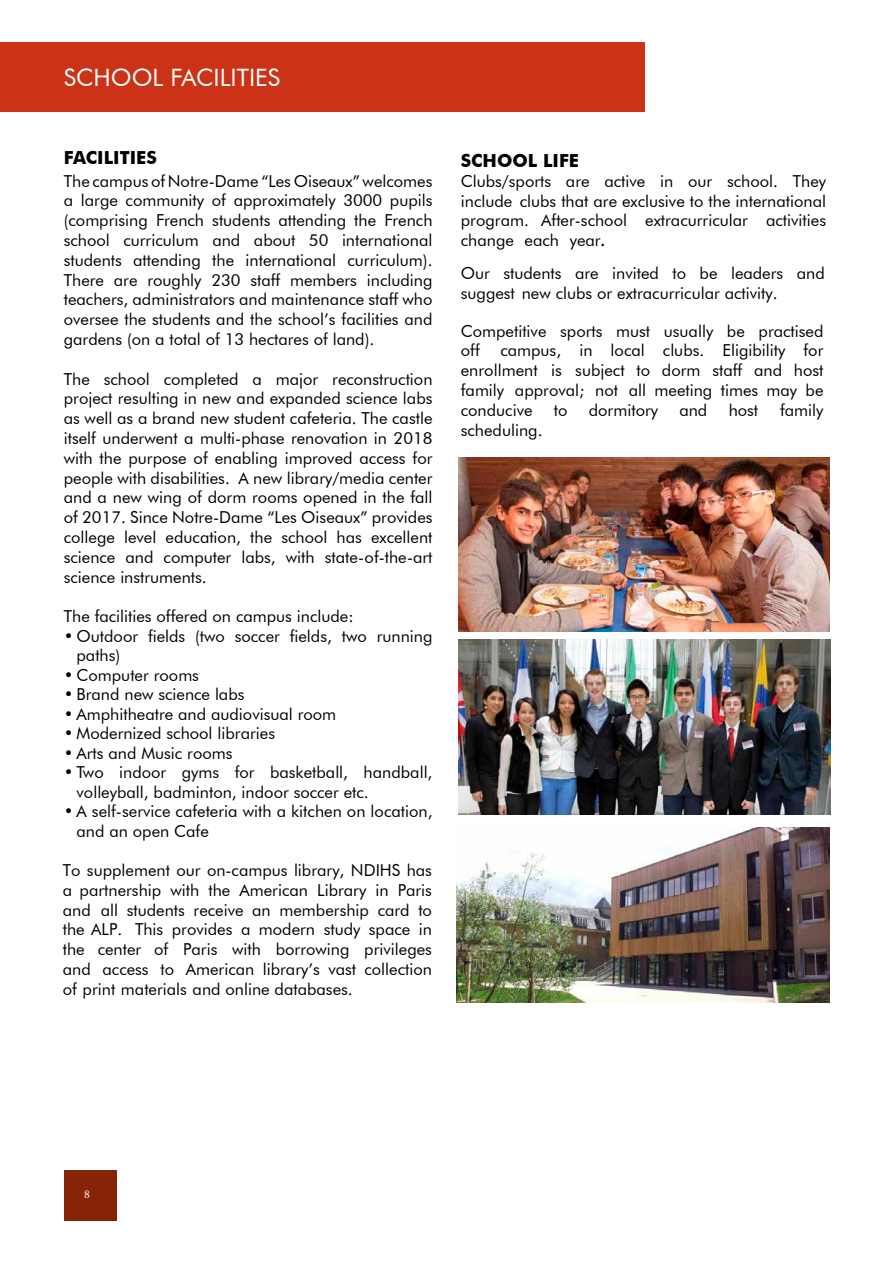
<style>
.page{position:relative;width:893px;height:1263px;background:#fff}
.page>*{position:absolute;margin:0;border:0;box-sizing:border-box;transform-origin:0 0}
.t1{font:24px "Futura BT";color:#fff}
.t2{font:700 18px "Futura BT";color:#000}
.t3{font:16.5px/19.8px "Futura BT";color:#000;text-align:justify}
.t4{font:12px "Minion Pro";color:#fff}
.s1{font-family:"Minion Pro";font-weight:700}
</style>
<div class="page">
<div style="left:0;top:42px;width:645px;height:70px;background:#cb3216"></div>
<div style="left:64px;top:1170px;width:52px;height:50px;background:#872306"></div>
<img style="left:459px;top:457px;width:370px;height:175px">
<img style="left:458px;top:640px;width:372px;height:174px">
<img style="left:457px;top:827px;width:372px;height:175px">
<h1 class="t1" style="left:64px;top:63px;width:218px">SCHOOL FACILITIES</h1>
<p class="t2" style="left:64px;top:147px;width:95px">FACILITIES</p>
<p class="t3" style="left:64px;top:171px;width:370px">The campus of Notre-Dame “Les Oiseaux” welcomes a large community of approximately 3000 pupils (comprising French students attending the French school curriculum and about 50 international students attending the international curriculum).<br>There are roughly 230 staff members including teachers, administrators and maintenance staff who oversee the students and the school’s facilities and gardens (on a total of 13 hectares of land).</p>
<p class="t3" style="left:64px;top:369px;width:370px">The school completed a major reconstruction project resulting in new and expanded science labs as well as a brand new student cafeteria. The castle itself underwent a multi-phase renovation in 2018 with the purpose of enabling improved access for people with disabilities. A new library/media center and a new wing of dorm rooms opened in the fall of 2017. Since Notre-Dame “Les Oiseaux” provides college level education, the school has excellent science and computer labs, with state-of-the-art science instruments.</p>
<p class="t3" style="left:64px;top:606px;width:291px">The facilities offered on campus include:</p>
<p class="t3" style="left:77px;top:626px;width:357px;text-indent:-13px">• Outdoor fields (two soccer fields, two running paths)</p>
<p class="t3" style="left:64px;top:665px;width:137px">• Computer rooms</p>
<p class="t3" style="left:64px;top:684px;width:182px">• Brand new science labs</p>
<p class="t3" style="left:64px;top:704px;width:274px">• Amphitheatre and audiovisual room</p>
<p class="t3" style="left:64px;top:723px;width:213px">• Modernized school libraries</p>
<p class="t3" style="left:64px;top:743px;width:170px">• Arts and Music rooms</p>
<p class="t3" style="left:77px;top:762px;width:357px;text-indent:-13px">• Two indoor gyms for basketball, handball, volleyball, badminton, indoor soccer etc.</p>
<p class="t3" style="left:77px;top:801px;width:357px;text-indent:-13px">• A self-service cafeteria with a kitchen on location, and an open Cafe</p>
<p class="t3" style="left:63px;top:860px;width:371px">To supplement our on-campus library, NDIHS has a partnership with the American Library in Paris and all students receive an membership card to the ALP. This provides a modern study space in the center of Paris with borrowing privileges and access to American library’s vast collection of print materials and online databases.</p>
<p class="t2" style="left:461px;top:149px;width:120px">SCHOOL LIFE</p>
<p class="t3" style="left:461px;top:171px;width:367px">Clubs/sports are active in our school. They include clubs that are exclusive to the international program. After-school extracurricular activities change each year<span class="s1">.</span></p>
<p class="t3" style="left:461px;top:263px;width:365px">Our students are invited to be leaders and suggest new clubs or extracurricular activity.</p>
<p class="t3" style="left:461px;top:321px;width:364px">Competitive sports must usually be practised off</p>
<p class="t3" style="left:461px;top:341px;width:364px;text-indent:40px">campus, in local clubs. Eligibility for enrollment is subject to dorm staff and host family approval; not all meeting times may be conducive</p>
<p class="t3" style="left:554px;top:400px;width:15px">to</p>
<p class="t3" style="left:589px;top:400px;width:71px">dormitory</p>
<p class="t3" style="left:679px;top:400px;width:30px">and</p>
<p class="t3" style="left:729px;top:400px;width:31px">host</p>
<p class="t3" style="left:780px;top:400px;width:45px">family</p>
<p class="t3" style="left:461px;top:420px;width:83px">scheduling.</p>
<p class="t4" style="left:84px;top:1186px;width:7px">8</p>
</div>
